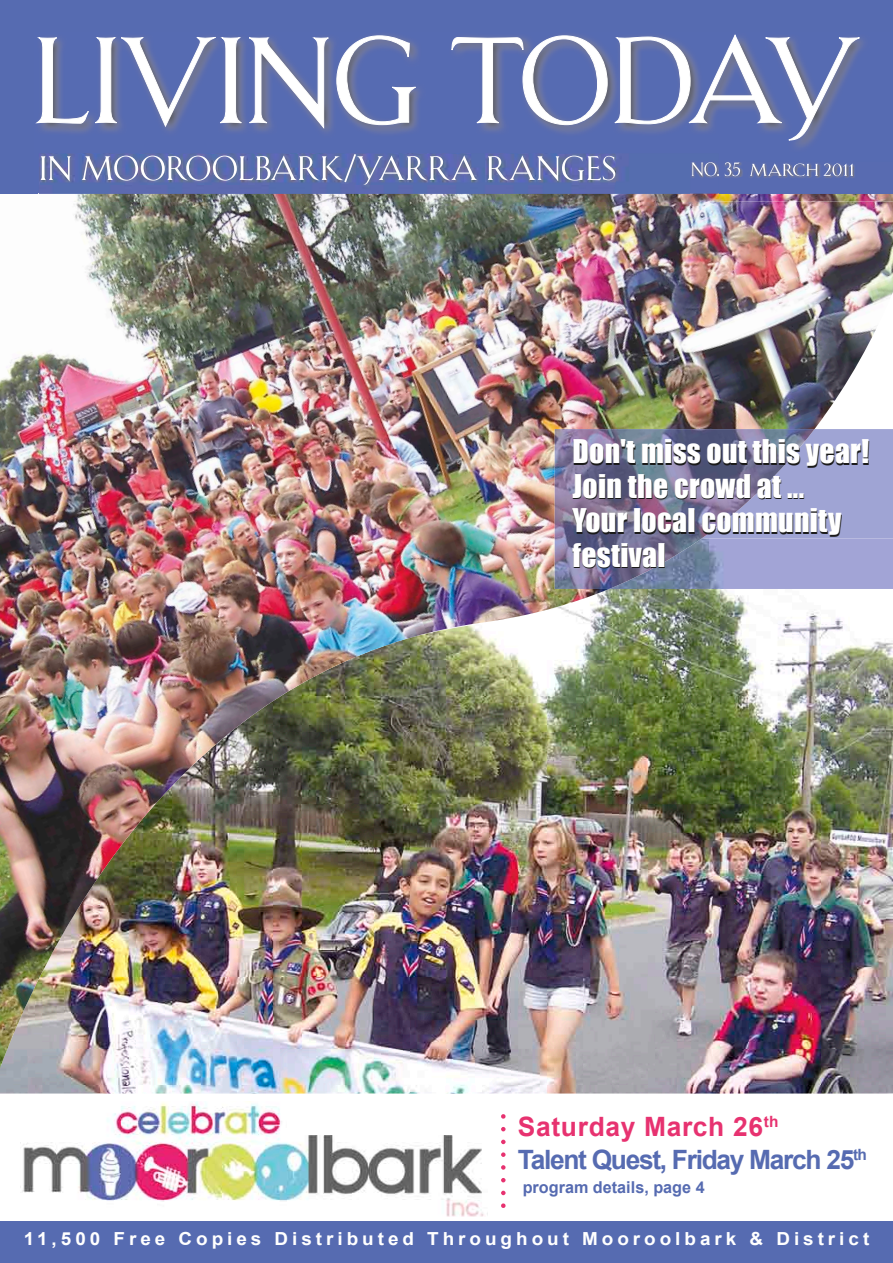
<style>
.page{position:relative;width:893px;height:1263px;background:#fff}
.page>*{position:absolute;margin:0;border:0;box-sizing:border-box;transform-origin:0 0}
.t1{font:500 120px "Shango";letter-spacing:-.01em;color:#fff}
.t2{font:30px/34.5px "Impact";letter-spacing:.01em;color:#fff}
.t3{font:700 26.7px/33.6px "Arial";letter-spacing:-.05em;color:#566bb1}
.t4{font:700 18px "Arial";letter-spacing:.21em;color:#fff;scale:1.05 1}
.t5{font:700 16.35px "Arial";color:#566bb1}
.s1{color:#e73270}
</style>
<div class="page">
<img style="left:22px;top:1101px;width:462px;height:115px">
<img style="left:0;top:1068px;width:893px;height:25px">
<img style="left:0;top:202px;width:893px;height:866px">
<svg style="left:501px;top:1114px;width:5px;height:94px"></svg>
<div style="left:0;top:1221px;width:893px;height:42px;background:#566bb1"></div>
<div style="left:0;top:0;width:893px;height:194px;background:#566bb1"></div>
<img style="left:39px;top:202px;width:680px;height:3px">
<img style="left:35px;top:39px;width:858px;height:163px">
<img style="left:690px;top:162px;width:203px;height:32px">
<img style="left:719px;top:162px;width:26px;height:15px">
<img style="left:750px;top:163px;width:103px;height:13px">
<img style="left:691px;top:162px;width:28px;height:15px">
<img style="left:40px;top:154px;width:575px;height:31px">
<svg style="left:36px;top:37px;width:53px;height:87px"></svg>
<svg style="left:95px;top:37px;width:147px;height:90px"></svg>
<svg style="left:248px;top:37px;width:81px;height:91px"></svg>
<svg style="left:336px;top:35px;width:80px;height:90px"></svg>
<svg style="left:451px;top:35px;width:157px;height:90px"></svg>
<svg style="left:614px;top:34px;width:246px;height:107px"></svg>
<div style="left:814px;top:429px;width:79px;height:109px;background:#9fa4d4"></div>
<div style="left:814px;top:538px;width:79px;height:51px;background:#a2a4d6"></div>
<img style="left:555px;top:429px;width:259px;height:160px">
<h1 class="t1" style="left:33px;top:9px;width:829px">LIVING TODAY</h1>
<p class="t2" style="left:572px;top:433px;width:298px">Don't miss out this year!<br>Join the crowd at ...<br>Your local community festival</p>
<p class="t3" style="left:518px;top:1110px;width:350px"><span class="s1">Saturday March 26</span><sup>th<br></sup>Talent Quest, Friday March 25<sup>th</sup></p>
<p class="t5" style="left:523px;top:1176px;width:184px">program details, page 4</p>
<p class="t4" style="left:24px;top:1226px;width:807px">11,500 Free Copies Distributed Throughout Mooroolbark &amp; District</p>
</div>
